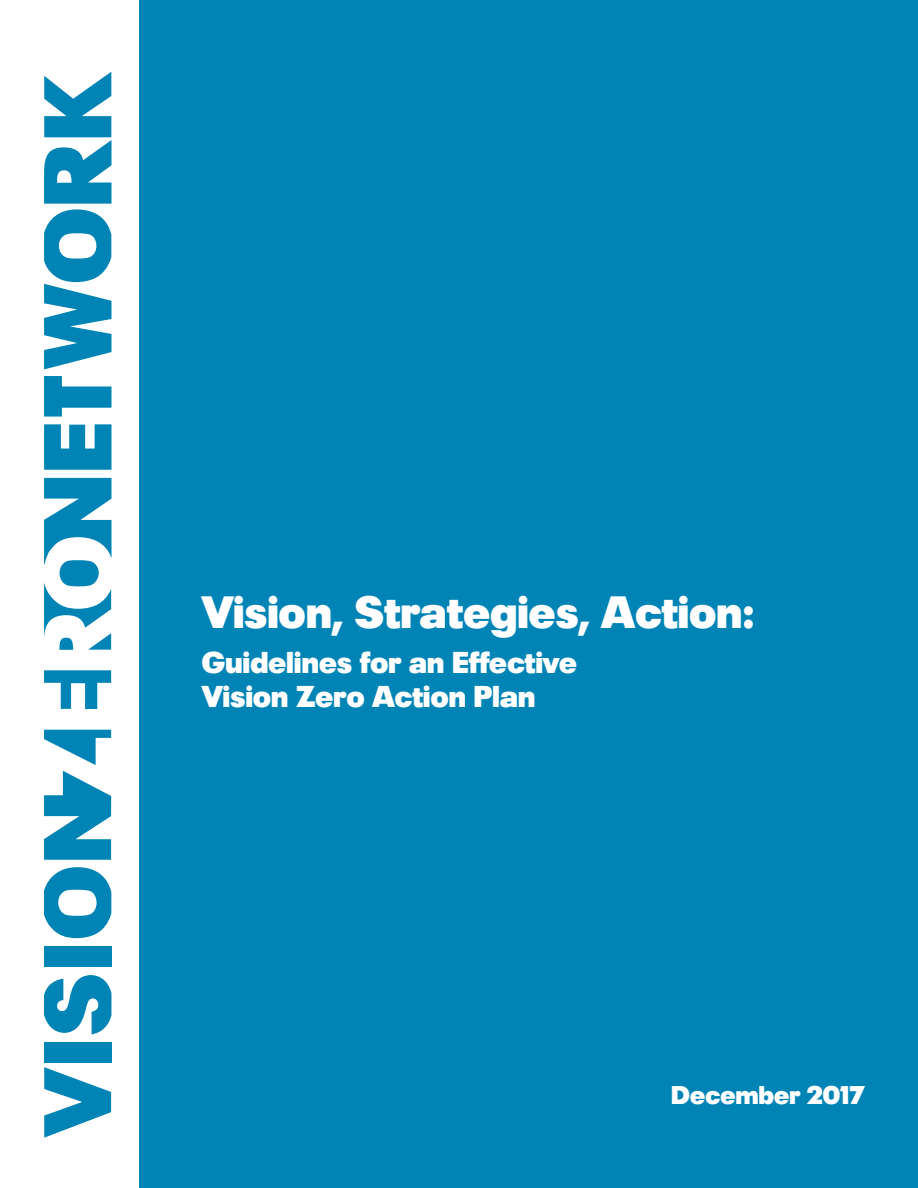
<style>
.page{position:relative;width:918px;height:1188px;background:#fff}
.page>*{position:absolute;margin:0;border:0;box-sizing:border-box;transform-origin:0 0}
.t1{font:900 45px "Plak W01";letter-spacing:.01em;color:#fff}
.t2{font:900 30px/34.5px "Plak W01";letter-spacing:.01em;color:#fff}
.t3{font:900 25.5px "Plak W01";letter-spacing:.01em;color:#fff}
</style>
<div class="page">
<div style="left:140px;top:0;width:778px;height:1188px;background:#0084b6"></div>
<svg style="left:44px;top:670px;width:67px;height:39px"></svg>
<svg style="left:44px;top:730px;width:67px;height:35px"></svg>
<svg style="left:44px;top:1067px;width:67px;height:71px"></svg>
<div style="left:44px;top:1042px;width:67px;height:21px;background:#0084b6"></div>
<div style="left:44px;top:946px;width:67px;height:21px;background:#0084b6"></div>
<svg style="left:44px;top:771px;width:67px;height:89px"></svg>
<svg style="left:44px;top:867px;width:67px;height:71px"></svg>
<svg style="left:44px;top:975px;width:67px;height:59px"></svg>
<svg style="left:44px;top:478px;width:67px;height:172px"></svg>
<svg style="left:44px;top:424px;width:67px;height:46px;background:#2797c1"></svg>
<svg style="left:44px;top:376px;width:67px;height:41px"></svg>
<svg style="left:44px;top:72px;width:67px;height:297px"></svg>
<h1 class="t1" style="left:202px;top:584px;width:554px">Vision, Strategies, Action:</h1>
<p class="t2" style="left:202px;top:645px;width:377px">Guidelines for an Effective<br>Vision Zero Action Plan</p>
<p class="t3" style="left:671px;top:1080px;width:194px">December 2017</p>
</div>
